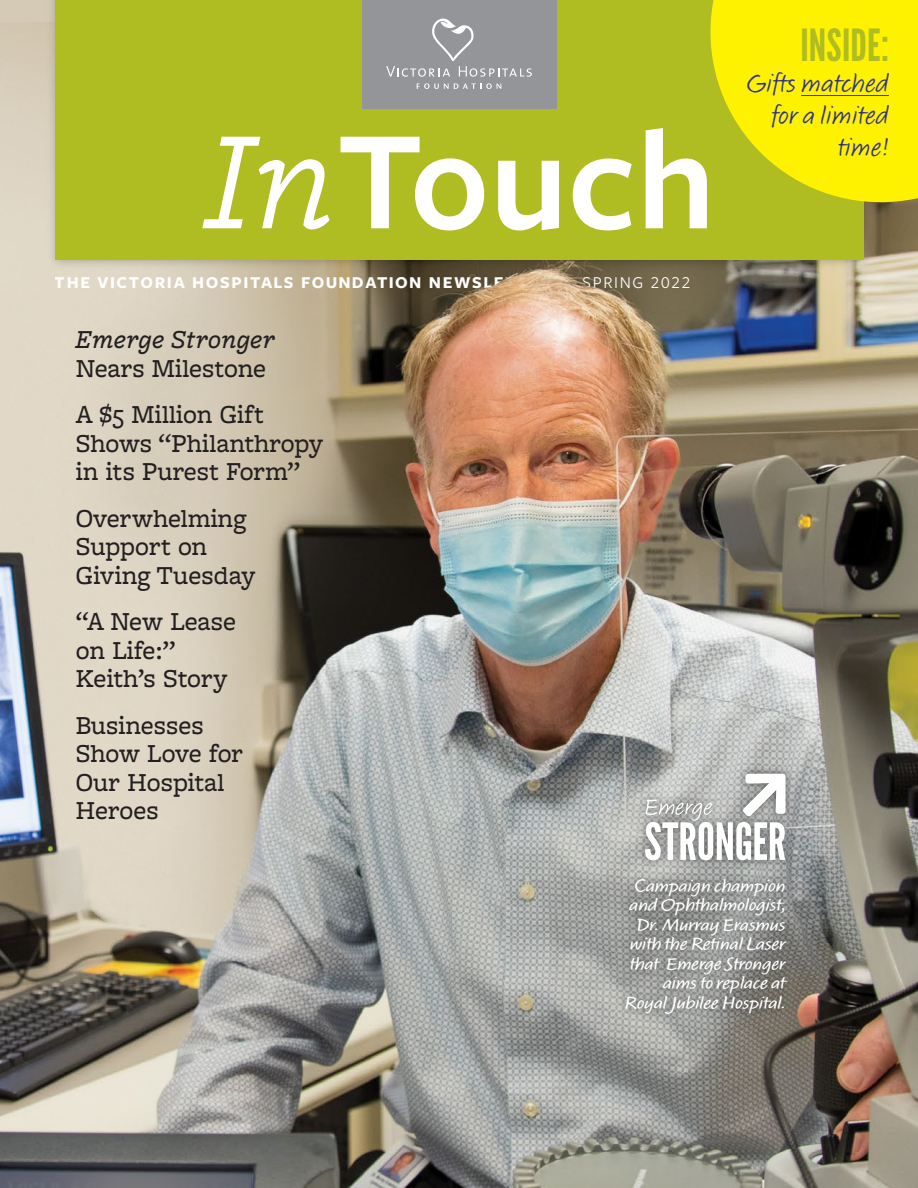
<style>
.page{position:relative;width:918px;height:1188px;background:#fff}
.page>*{position:absolute;margin:0;border:0;box-sizing:border-box;transform-origin:0 0}
.t1{font:600 146.55px "Freight Sans Pro";letter-spacing:-.005em;color:#fff}
.t2{font:44.25px "League Gothic";letter-spacing:.005em;color:#afbc22}
.t3{font:500 27px/28.5px "Freight Macro Pro";color:#231f20}
.t4{font:27px/32px "Calliope MVB";color:#2e3092;text-align:right}
.t5{font:italic 500 27px "Freight Macro Pro";color:#231f20}
.t6{font:600 18px/19.5px "Calliope MVB";color:#fff;text-align:right}
.t7{font:700 17.25px "Freight Sans Pro";letter-spacing:.09em;color:#fff}
.s1{font-family:"Freight Macro Pro";font-weight:400;font-style:italic}
.s2{font-weight:400}
</style>
<div class="page">
<div style="left:0;top:0;width:135px;height:52px;background:#d4cab5"></div>
<img style="left:0;top:52px;width:918px;height:1136px">
<svg style="left:0;top:1169px;width:253px;height:19px;background:#5e5f67"></svg>
<img style="left:44px;top:0;width:834px;height:274px">
<div style="left:55px;top:0;width:808px;height:259px;background:#afbc22"></div>
<div style="left:362px;top:0;width:194px;height:109px;background:#939598"></div>
<svg style="left:417px;top:83px;width:84px;height:6px"></svg>
<svg style="left:386px;top:18px;width:146px;height:59px"></svg>
<img style="left:632px;top:761px;width:167px;height:98px">
<svg style="left:645px;top:774px;width:141px;height:85px"></svg>
<img style="left:589px;top:859px;width:220px;height:211px">
<svg style="left:711px;top:0;width:207px;height:202px;background:#f3e905"></svg>
<hr style="left:801px;top:95px;width:88px;height:1px;background:#2e3092">
<h1 class="t1" style="left:207px;top:81px;width:510px"><span class="s1">In</span>Touch</h1>
<p class="t7" style="left:55px;top:271px;width:637px">THE VICTORIA HOSPITALS FOUNDATION NEWSLETTER <span class="s2">| SPRING 2022</span></p>
<p class="t5" style="left:76px;top:321px;width:201px">Emerge Stronger</p>
<p class="t3" style="left:76px;top:344px;width:192px;line-height:46.5px">Nears Milestone<br>A $5 Million Gift</p>
<p class="t3" style="left:76px;top:428px;width:249px">Shows “Philanthropy in its Purest Form”</p>
<p class="t3" style="left:76px;top:503px;width:181px">Overwhelming<br>Support on<br>Giving Tuesday</p>
<p class="t3" style="left:76px;top:606px;width:162px">“A New Lease on Life:”<br>Keith’s Story</p>
<p class="t3" style="left:76px;top:710px;width:169px">Businesses<br>Show Love for<br>Our Hospital<br>Heroes</p>
<h2 class="t2" style="left:800px;top:19px;width:90px">INSIDE:</h2>
<p class="t4" style="left:746px;top:68px;width:144px">Gifts matched for a limited time!</p>
<p class="t6" style="left:625px;top:877px;width:162px">Campaign champion and Ophthalmologist,<br>Dr. Murray Erasmus with the Retinal Laser that Emerge Stronger aims to replace at<br>Royal Jubilee Hospital.</p>
</div>
